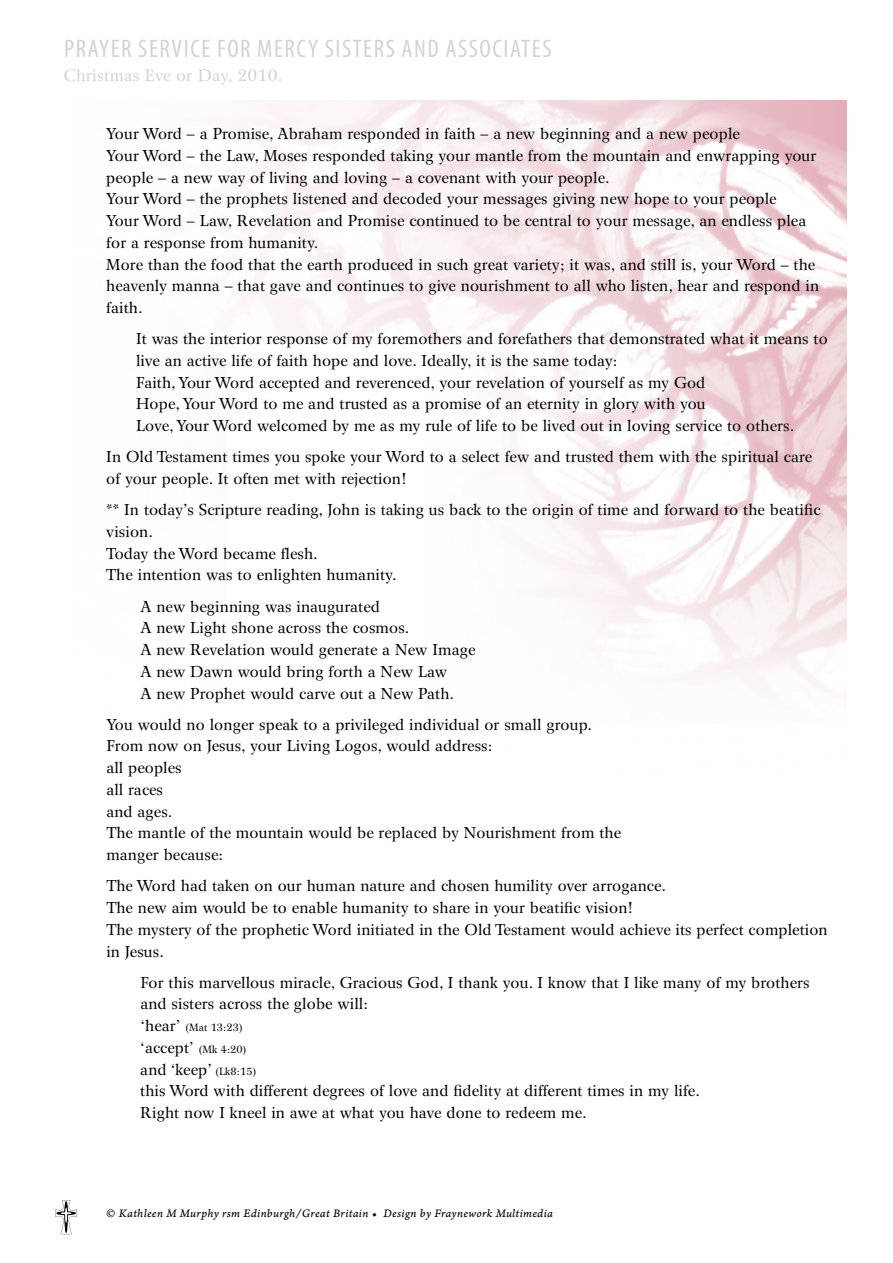
<style>
.page{position:relative;width:893px;height:1263px;background:#fff}
.page>*{position:absolute;margin:0;border:0;box-sizing:border-box;transform-origin:0 0}
.t1{font:condensed 25.5px "Myriad Pro";letter-spacing:.06em;color:#d1d3d4}
.t2{font:16.5px "Wilke LT Std";letter-spacing:.02em;color:#d1d3d4}
.t3{font:15.75px/21.8px "Wilke LT Std";letter-spacing:.01em;color:#000}
.t4{font:12px "Arno Pro Italic Caption";letter-spacing:.025em;color:#000}
.t5{font:10.5px "Wilke LT Std";letter-spacing:.01em;color:#000}
.s1{font-size:15.75px}
.s2{font-size:10.5px}
</style>
<div class="page">
<svg style="left:55px;top:1200px;width:22px;height:34px"></svg>
<img style="left:260px;top:101px;width:586px;height:582px">
<div style="left:227px;top:342px;width:498px;height:593px;background:#fff"></div>
<h1 class="t1" style="left:64px;top:33px;width:489px">PRAYER SERVICE FOR MERCY SISTERS AND ASSOCIATES</h1>
<p class="t2" style="left:64px;top:65px;width:220px">Christmas Eve or Day, 2010.</p>
<p class="t3" style="left:106px;top:123px;width:714px">Your Word – a Promise, Abraham responded in faith – a new beginning and a new people<br>Your Word – the Law, Moses responded taking your mantle from the mountain and enwrapping your people – a new way of living and loving – a covenant with your people.<br>Your Word – the prophets listened and decoded your messages giving new hope to your people<br>Your Word – Law, Revelation and Promise continued to be central to your message, an endless plea for a response from humanity.<br>More than the food that the earth produced in such great variety; it was, and still is, your Word – the heavenly manna – that gave and continues to give nourishment to all who listen, hear and respond in faith.</p>
<p class="t3" style="left:136px;top:328px;width:693px">It was the interior response of my foremothers and forefathers that demonstrated what it means to live an active life of faith hope and love. Ideally, it is the same today:<br>Faith, Your Word accepted and reverenced, your revelation of yourself as my God<br>Hope, Your Word to me and trusted as a promise of an eternity in glory with you<br>Love, Your Word welcomed by me as my rule of life to be lived out in loving service to others.</p>
<p class="t3" style="left:106px;top:446px;width:707px">In Old Testament times you spoke your Word to a select few and trusted them with the spiritual care of your people. It often met with rejection!</p>
<p class="t3" style="left:106px;top:499px;width:715px">** In today’s Scripture reading, John is taking us back to the origin of time and forward to the beatific vision.<br>Today the Word became flesh.<br>The intention was to enlighten humanity.</p>
<p class="t3" style="left:140px;top:595px;width:337px">A new beginning was inaugurated<br>A new Light shone across the cosmos.<br>A new Revelation would generate a New Image A new Dawn would bring forth a New Law<br>A new Prophet would carve out a New Path.</p>
<p class="t3" style="left:106px;top:713px;width:516px">You would no longer speak to a privileged individual or small group.<br>From now on Jesus, your Living Logos, would address:<br>all peoples<br>all races<br>and ages.<br>The mantle of the mountain would be replaced by Nourishment from the manger because:</p>
<p class="t3" style="left:106px;top:875px;width:723px">The Word had taken on our human nature and chosen humility over arrogance.<br>The new aim would be to enable humanity to share in your beatific vision!<br>The mystery of the prophetic Word initiated in the Old Testament would achieve its perfect completion in Jesus.</p>
<p class="t3" style="left:140px;top:971px;width:671px">For this marvellous miracle, Gracious God, I thank you. I know that I like many of my brothers and sisters across the globe will:</p>
<p class="t5" style="left:140px;top:1021px;width:104px"><span class="s1">‘hear’</span> (Mat 13:23)</p>
<p class="t3" style="left:140px;top:1037px;width:561px">‘accept’ <span class="s2">(Mk 4:20)<br></span>and ‘keep’ <span class="s2">(Lk8:15)<br></span>this Word with different degrees of love and fidelity at different times in my life.<br>Right now I kneel in awe at what you have done to redeem me.</p>
<p class="t4" style="left:106px;top:1206px;width:448px">© Kathleen M Murphy rsm Edinburgh/Great Britain • Design by Fraynework Multimedia</p>
</div>
